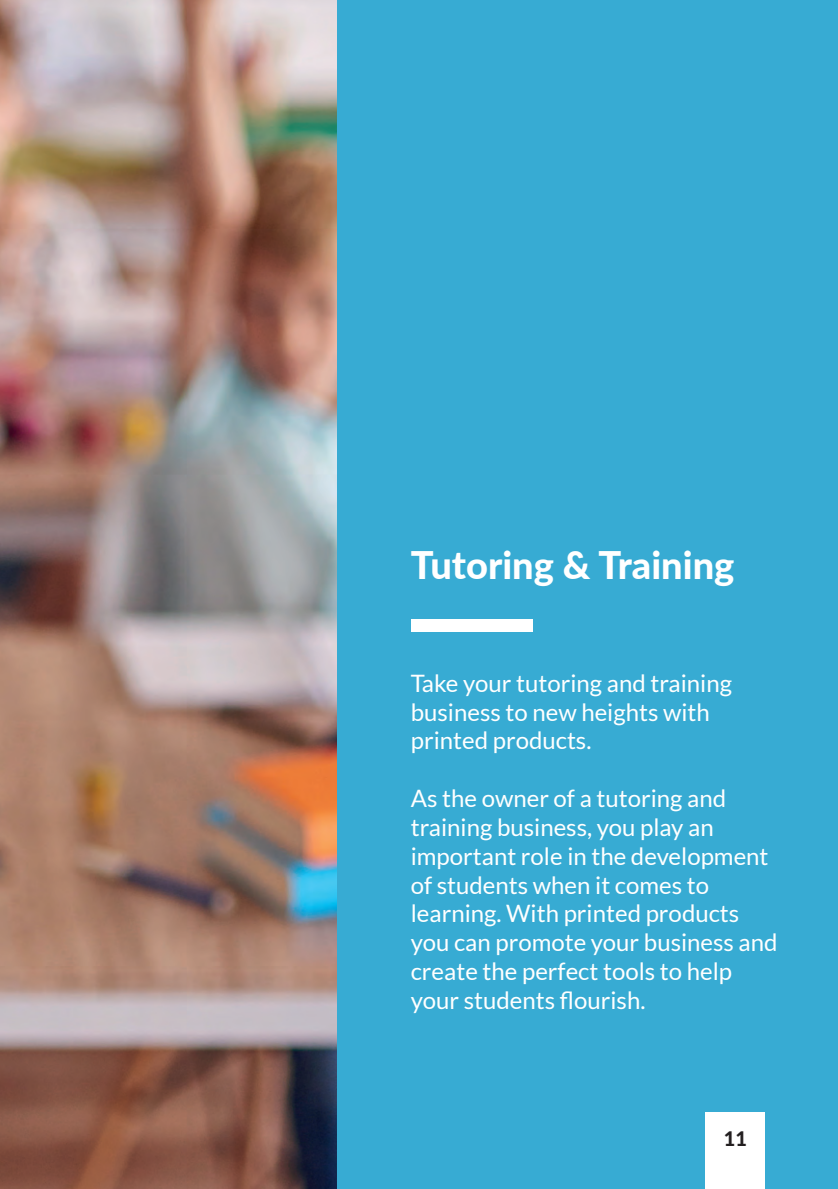
<style>
.page{position:relative;width:838px;height:1189px;background:#fff}
.page>*{position:absolute;margin:0;border:0;box-sizing:border-box;transform-origin:0 0}
.t1{font:800 38px "Lato";color:#fff}
.t2{font:24px/28.8px "Lato";color:#fff}
.t3{font:800 20px "Lato";color:#231f20}
</style>
<div class="page">
<img style="left:0;top:0;width:337px;height:1188px">
<div style="left:337px;top:0;width:501px;height:1188px;background:#37abd3"></div>
<div style="left:411px;top:619px;width:122px;height:13px;background:#fff"></div>
<div style="left:705px;top:1112px;width:60px;height:76px;background:#fff"></div>
<h1 class="t1" style="left:411px;top:537px;width:325px">Tutoring &amp; Training</h1>
<p class="t2" style="left:411px;top:668px;width:323px">Take your tutoring and training business to new heights with printed products.</p>
<p class="t2" style="left:411px;top:783px;width:368px">As the owner of a tutoring and training business, you play an important role in the development of students when it comes to learning. With printed products you can promote your business and create the perfect tools to help your students flourish.</p>
<p class="t3" style="left:724px;top:1123px;width:25px">11</p>
</div>
